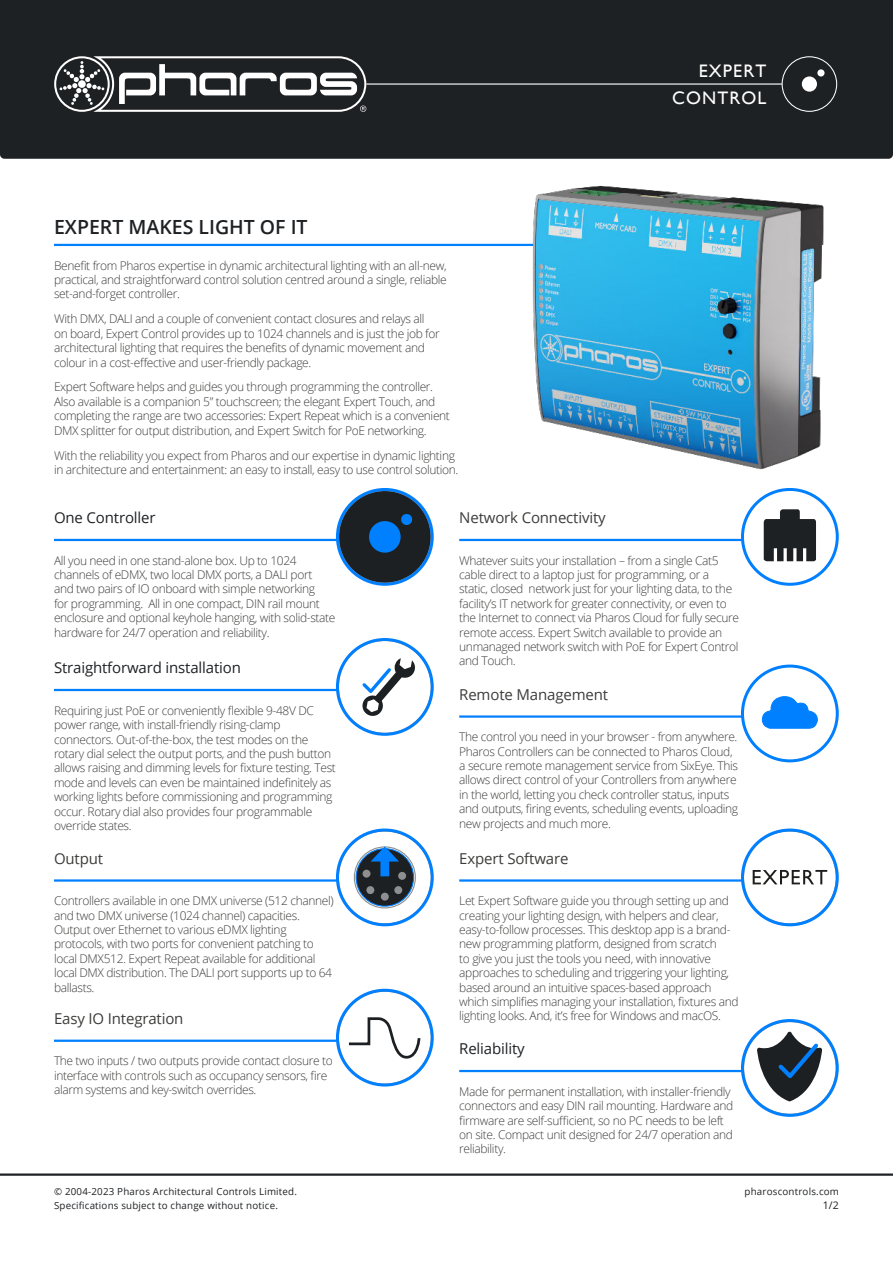
<style>
.page{position:relative;width:893px;height:1263px;background:#fff}
.page>*{position:absolute;margin:0;border:0;box-sizing:border-box;transform-origin:0 0}
.t1{font:600 19.5px "Open Sans";color:#1e2124}
.t2{font:18.15px/27.5px "Gill Sans";letter-spacing:.06em;color:#fff;text-align:right}
.t3{font:15px "Open Sans";letter-spacing:-.01em;color:#3c3c3b}
.t4{font:15px "Open Sans";letter-spacing:-.01em;color:#1e2124}
.t5{font:300 12px/14.4px "Open Sans";letter-spacing:-.03em;color:#3c3c3b}
.t6{font:10.5px "Open Sans";color:#1e2124}
.t7{font:9.75px/13.5px "Open Sans";letter-spacing:.02em;color:#1e2124}
</style>
<div class="page">
<div style="left:0;top:0;width:893px;height:159px;background:#1e2124"></div>
<hr style="left:366px;top:83px;width:416px;height:2px;background:#fff">
<svg style="left:54px;top:56px;width:312px;height:56px"></svg>
<div style="left:782px;top:56px;width:55px;height:56px;border:1px solid #fff;border-radius:50%"></div>
<div style="left:802px;top:76px;width:15px;height:16px;background:#fff;border-radius:50%"></div>
<div style="left:817px;top:69px;width:7px;height:8px;background:#fff;border-radius:50%"></div>
<hr style="left:0;top:1173px;width:893px;height:3px;background:#1e2124">
<hr style="left:54px;top:244px;width:557px;height:2px;background:#0080ff">
<hr style="left:54px;top:539px;width:340px;height:2px;background:#0080ff">
<hr style="left:54px;top:689px;width:340px;height:2px;background:#0080ff">
<hr style="left:54px;top:879px;width:340px;height:3px;background:#0080ff">
<hr style="left:54px;top:1039px;width:340px;height:3px;background:#0080ff">
<hr style="left:459px;top:539px;width:326px;height:2px;background:#0080ff">
<hr style="left:459px;top:715px;width:326px;height:3px;background:#0080ff">
<hr style="left:459px;top:879px;width:326px;height:3px;background:#0080ff">
<hr style="left:459px;top:1070px;width:326px;height:2px;background:#0080ff">
<img style="left:512px;top:186px;width:312px;height:284px">
<div style="left:338px;top:490px;width:93px;height:93px;background:#1d2023;border-radius:50%"></div>
<svg style="left:401px;top:514px;width:12px;height:11px"></svg>
<div style="left:369px;top:521px;width:32px;height:32px;background:#0080ff;border-radius:50%"></div>
<div style="left:336px;top:488px;width:98px;height:98px;border:3px solid #0080ff;border-radius:50%"></div>
<div style="left:338px;top:640px;width:93px;height:93px;background:#fff;border-radius:50%"></div>
<svg style="left:362px;top:658px;width:53px;height:58px"></svg>
<div style="left:336px;top:638px;width:98px;height:98px;border:3px solid #0080ff;border-radius:50%"></div>
<div style="left:338px;top:831px;width:93px;height:93px;background:#fff;border-radius:50%"></div>
<div style="left:356px;top:849px;width:58px;height:57px;background:#1d2023;border-radius:50%"></div>
<div style="left:356px;top:848px;width:58px;height:59px;border:1px solid #0080ff;border-radius:50%"></div>
<div style="left:354px;top:846px;width:62px;height:62px;border:1px solid #8e8f90;border-radius:50%"></div>
<div style="left:381px;top:893px;width:8px;height:8px;background:#8e8f90;border-radius:4px"></div>
<div style="left:366px;top:886px;width:8px;height:8px;background:#8e8f90;border-radius:4px"></div>
<div style="left:394px;top:886px;width:8px;height:8px;background:#8e8f90;border-radius:4px"></div>
<div style="left:398px;top:872px;width:8px;height:8px;background:#8e8f90;border-radius:4px"></div>
<div style="left:363px;top:870px;width:7px;height:8px;background:#8e8f90;border-radius:4px"></div>
<svg style="left:371px;top:846px;width:28px;height:30px"></svg>
<div style="left:336px;top:828px;width:98px;height:98px;border:3px solid #0080ff;border-radius:50%"></div>
<div style="left:338px;top:991px;width:93px;height:93px;background:#fff;border-radius:50%"></div>
<svg style="left:348px;top:1017px;width:73px;height:42px"></svg>
<div style="left:336px;top:989px;width:98px;height:97px;border:3px solid #0080ff;border-radius:50%"></div>
<div style="left:742px;top:489px;width:95px;height:95px;background:#fff;border-radius:50%"></div>
<div style="left:741px;top:488px;width:98px;height:98px;border:3px solid #0080ff;border-radius:50%"></div>
<div style="left:742px;top:666px;width:95px;height:95px;background:#fff;border-radius:50%"></div>
<div style="left:741px;top:665px;width:98px;height:97px;border:3px solid #0080ff;border-radius:50%"></div>
<div style="left:743px;top:831px;width:93px;height:93px;background:#fff;border-radius:50%"></div>
<svg style="left:753px;top:870px;width:74px;height:14px"></svg>
<div style="left:741px;top:828px;width:98px;height:98px;border:3px solid #0080ff;border-radius:50%"></div>
<div style="left:743px;top:1021px;width:93px;height:93px;background:#fff;border-radius:50%"></div>
<svg style="left:755px;top:1030px;width:68px;height:71px"></svg>
<div style="left:741px;top:1019px;width:98px;height:98px;border:3px solid #0080ff;border-radius:50%"></div>
<svg style="left:761px;top:696px;width:57px;height:33px"></svg>
<svg style="left:764px;top:509px;width:52px;height:52px"></svg>
<h1 class="t1" style="left:54px;top:216px;width:255px">EXPERT MAKES LIGHT OF IT</h1>
<p class="t5" style="left:54px;top:258px;width:394px;text-align:justify">Benefit from Pharos expertise in dynamic architectural lighting with an all-new, practical, and straightforward control solution centred around a single, reliable set-and-forget controller.</p>
<p class="t5" style="left:54px;top:313px;width:387px">With DMX, DALI and a couple of convenient contact closures and relays all on board, Expert Control provides up to 1024 channels and is just the job for architectural lighting that requires the benefits of dynamic movement and colour in a cost-effective and user-friendly package.</p>
<p class="t5" style="left:54px;top:381px;width:397px">Expert Software helps and guides you through programming the controller.<br>Also available is a companion 5” touchscreen; the elegant Expert Touch, and completing the range are two accessories: Expert Repeat which is a convenient DMX splitter for output distribution, and Expert Switch for PoE networking.</p>
<p class="t5" style="left:54px;top:449px;width:406px">With the reliability you expect from Pharos and our expertise in dynamic lighting in architecture and entertainment: an easy to install, easy to use control solution.</p>
<p class="t4" style="left:54px;top:512px;width:103px">One Controller</p>
<p class="t3" style="left:459px;top:507px;width:148px">Network Connectivity</p>
<h2 class="t2" style="left:672px;top:57px;width:96px">EXPERT<br>CONTROL</h2>
<p class="t5" style="left:54px;top:554px;width:283px">All you need in one stand-alone box. Up to 1024 channels of eDMX, two local DMX ports, a DALI port<br>and two pairs of IO onboard with simple networking<br>for programming. All in one compact, DIN rail mount enclosure and optional keyhole hanging, with solid-state hardware for 24/7 operation and reliability.</p>
<p class="t4" style="left:54px;top:657px;width:189px">Straightforward installation</p>
<p class="t5" style="left:54px;top:703px;width:283px">Requiring just PoE or conveniently flexible 9-48V DC power range, with install-friendly rising-clamp connectors. Out-of-the-box, the test modes on the rotary dial select the output ports, and the push button allows raising and dimming levels for fixture testing. Test mode and levels can even be maintained indefinitely as working lights before commissioning and programming occur. Rotary dial also provides four programmable override states.</p>
<p class="t3" style="left:54px;top:852px;width:51px">Output</p>
<p class="t5" style="left:54px;top:893px;width:281px">Controllers available in one DMX universe (512 channel) and two DMX universe (1024 channel) capacities.<br>Output over Ethernet to various eDMX lighting protocols, with two ports for convenient patching to local DMX512. Expert Repeat available for additional local DMX distribution. The DALI port supports up to 64 ballasts.</p>
<p class="t3" style="left:54px;top:1008px;width:131px">Easy IO Integration</p>
<p class="t5" style="left:54px;top:1053px;width:280px">The two inputs / two outputs provide contact closure to interface with controls such as occupancy sensors, fire alarm systems and key-switch overrides.</p>
<p class="t7" style="left:54px;top:1186px;width:244px">© 2004-2023 Pharos Architectural Controls Limited.<br>Specifications subject to change without notice.</p>
<p class="t5" style="left:459px;top:553px;width:281px">Whatever suits your installation – from a single Cat5 cable direct to a laptop just for programming, or a static, closed network just for your lighting data, to the facility’s IT network for greater connectivity, or even to the Internet to connect via Pharos Cloud for fully secure remote access. Expert Switch available to provide an unmanaged network switch with PoE for Expert Control and Touch.</p>
<p class="t3" style="left:459px;top:684px;width:150px">Remote Management</p>
<p class="t5" style="left:459px;top:729px;width:280px">The control you need in your browser - from anywhere.<br>Pharos Controllers can be connected to Pharos Cloud, a secure remote management service from SixEye. This allows direct control of your Controllers from anywhere in the world, letting you check controller status, inputs and outputs, firing events, scheduling events, uploading new projects and much more.</p>
<p class="t3" style="left:459px;top:848px;width:111px">Expert Software</p>
<p class="t5" style="left:459px;top:895px;width:281px">Let Expert Software guide you through setting up and creating your lighting design, with helpers and clear, easy-to-follow processes. This desktop app is a brand&shy;new programming platform, designed from scratch<br>to give you just the tools you need, with innovative approaches to scheduling and triggering your lighting, based around an intuitive spaces-based approach which simplifies managing your installation, fixtures and lighting looks. And, it’s free for Windows and macOS.</p>
<p class="t4" style="left:459px;top:1038px;width:67px">Reliability</p>
<p class="t5" style="left:459px;top:1085px;width:275px">Made for permanent installation, with installer-friendly connectors and easy DIN rail mounting. Hardware and firmware are self-sufficient, so no PC needs to be left on site. Compact unit designed for 24/7 operation and reliability.</p>
<p class="t7" style="left:745px;top:1186px;width:96px">pharoscontrols.com</p>
<p class="t6" style="left:823px;top:1201px;width:18px">1/2</p>
</div>
